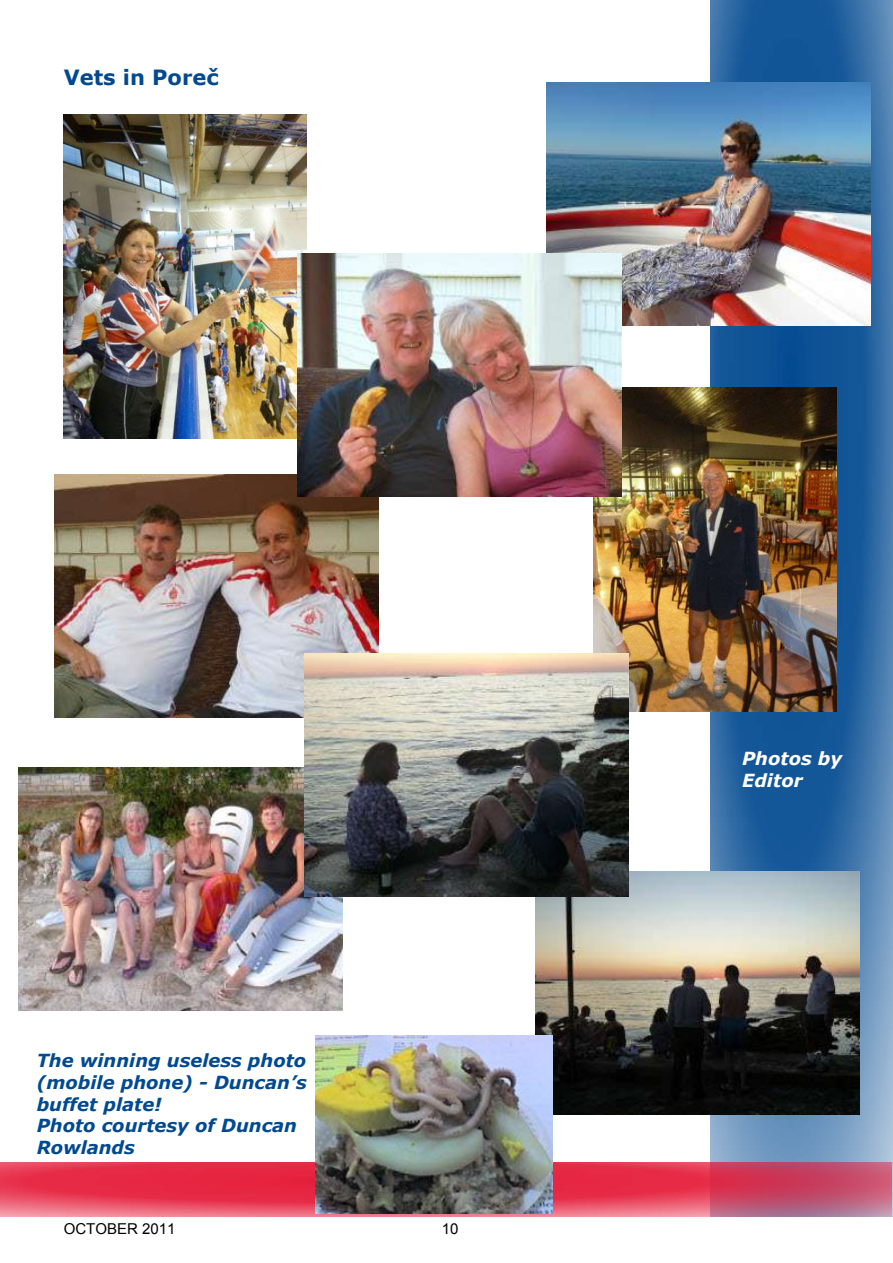
<style>
.page{position:relative;width:893px;height:1263px;background:#fff}
.page>*{position:absolute;margin:0;border:0;box-sizing:border-box;transform-origin:0 0}
.t1{font:700 21px "Verdana";color:#014990}
.t2{font:italic 700 18px/21.9px "Verdana";color:#014990}
.t3{font:italic 700 18px/21.9px "Verdana";color:#fff}
.t4{font:15px "Arial";color:#000}
</style>
<div class="page">
<img style="left:711px;top:0;width:182px;height:1216px">
<img style="left:0;top:1162px;width:891px;height:55px">
<img style="left:64px;top:115px;width:243px;height:324px">
<img style="left:546px;top:83px;width:324px;height:243px">
<img style="left:55px;top:475px;width:324px;height:243px">
<img style="left:594px;top:387px;width:243px;height:324px">
<img style="left:535px;top:871px;width:324px;height:243px">
<img style="left:298px;top:254px;width:324px;height:243px">
<img style="left:316px;top:1035px;width:237px;height:178px">
<img style="left:19px;top:767px;width:324px;height:243px">
<img style="left:305px;top:654px;width:324px;height:243px">
<p class="t1" style="left:64px;top:69px;width:156px">Vets in Poreč</p>
<p class="t2" style="left:37px;top:1051px;width:272px">The winning useless photo (mobile phone) - Duncan’s buffet plate!<br>Photo courtesy of Duncan<br>Rowlands</p>
<p class="t4" style="left:64px;top:1223px;width:113px">OCTOBER 2011</p>
<p class="t4" style="left:442px;top:1223px;width:18px">10</p>
<p class="t3" style="left:742px;top:749px;width:101px">Photos by<br>Editor</p>
</div>
